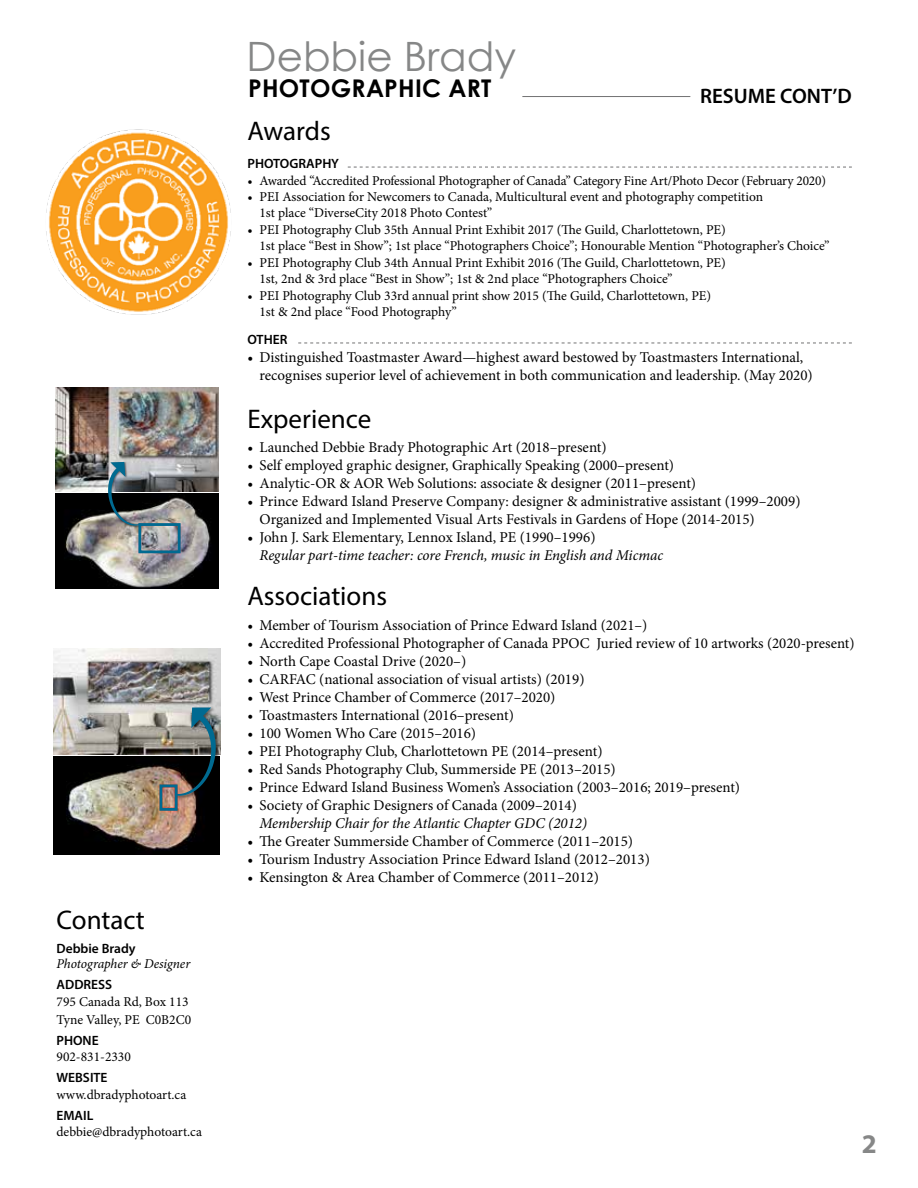
<style>
.page{position:relative;width:918px;height:1188px;background:#fff}
.page>*{position:absolute;margin:0;border:0;box-sizing:border-box;transform-origin:0 0}
.t1{font:40.5px "Century Gothic";color:#868787}
.t2{font:27px "Myriad Pro";color:#000}
.t3{font:700 27px "Myriad Pro";color:#868787}
.t4{font:700 24.45px "Century Gothic";letter-spacing:.01em;color:#000}
.t5{font:600 21px "Myriad Pro";color:#000}
.t6{font:15px/18px "Minion Pro";color:#000}
.t7{font:italic 15px "Minion Pro";letter-spacing:-.005em;color:#000}
.t8{font:13.5px/16.5px "Minion Pro";letter-spacing:-.005em;color:#000}
.t9{font:600 13.5px "Myriad Pro";color:#000}
.t10{font:italic 13.5px "Minion Pro";letter-spacing:-.005em;color:#000}
</style>
<div class="page">
<svg style="left:348px;top:167px;width:504px;height:1px"></svg>
<svg style="left:298px;top:343px;width:554px;height:1px"></svg>
<hr style="left:522px;top:96px;width:168px;height:1px;background:#727273">
<img style="left:56px;top:387px;width:163px;height:104px">
<img style="left:55px;top:494px;width:163px;height:95px">
<div style="left:108px;top:462px;width:34px;height:66px;background:#000;opacity:.5"></div>
<svg style="left:108px;top:462px;width:31px;height:64px;background:#54646c"></svg>
<div style="left:138px;top:523px;width:43px;height:30px;border:3px solid #006a91"></div>
<img style="left:46px;top:129px;width:185px;height:186px">
<img style="left:54px;top:648px;width:166px;height:106px">
<img style="left:54px;top:757px;width:166px;height:97px">
<div style="left:174px;top:707px;width:46px;height:93px;background:#000;opacity:.5"></div>
<svg style="left:175px;top:708px;width:41px;height:88px;background:#4d595c"></svg>
<div style="left:159px;top:785px;width:19px;height:26px;border:3px solid #006a91"></div>
<h2 class="t2" style="left:57px;top:904px;width:90px">Contact</h2>
<p class="t9" style="left:57px;top:940px;width:81px">Debbie Brady</p>
<p class="t10" style="left:57px;top:955px;width:135px">Photographer &amp; Designer</p>
<p class="t9" style="left:57px;top:976px;width:57px">ADDRESS</p>
<p class="t8" style="left:57px;top:992px;width:136px;line-height:18px">795 Canada Rd, Box 113<br>Tyne Valley, PE C0B2C0</p>
<p class="t9" style="left:57px;top:1032px;width:44px">PHONE</p>
<p class="t8" style="left:57px;top:1049px;width:76px">902-831-2330</p>
<p class="t9" style="left:57px;top:1069px;width:53px">WEBSITE</p>
<p class="t8" style="left:57px;top:1086px;width:131px">www.dbradyphotoart.ca</p>
<p class="t9" style="left:57px;top:1107px;width:38px">EMAIL</p>
<p class="t8" style="left:57px;top:1124px;width:147px">debbie@dbradyphotoart.ca</p>
<h1 class="t1" style="left:247px;top:32px;width:271px">Debbie Brady</h1>
<h3 class="t4" style="left:248px;top:73px;width:245px">PHOTOGRAPHIC ART</h3>
<h3 class="t5" style="left:700px;top:82px;width:153px">RESUME CONT’D</h3>
<h2 class="t2" style="left:248px;top:115px;width:85px">Awards</h2>
<p class="t9" style="left:248px;top:155px;width:93px">PHOTOGRAPHY</p>
<p class="t8" style="left:248px;top:172px;width:580px">• Awarded “Accredited Professional Photographer of Canada” Category Fine Art/Photo Decor (February 2020)</p>
<p class="t8" style="left:260px;top:189px;width:505px;text-indent:-12px">• PEI Association for Newcomers to Canada, Multicultural event and photography competition<br>1st place “DiverseCity 2018 Photo Contest”</p>
<p class="t8" style="left:260px;top:221px;width:572px;text-indent:-12px">• PEI Photography Club 35th Annual Print Exhibit 2017 (The Guild, Charlottetown, PE)<br>1st place “Best in Show”; 1st place “Photographers Choice”; Honourable Mention “Photographer’s Choice”</p>
<p class="t8" style="left:260px;top:254px;width:468px;text-indent:-12px">• PEI Photography Club 34th Annual Print Exhibit 2016 (The Guild, Charlottetown, PE)<br>1st, 2nd &amp; 3rd place “Best in Show”; 1st &amp; 2nd place “Photographers Choice”</p>
<p class="t8" style="left:260px;top:287px;width:453px;text-indent:-12px">• PEI Photography Club 33rd annual print show 2015 (The Guild, Charlottetown, PE)<br>1st &amp; 2nd place “Food Photography”</p>
<p class="t9" style="left:248px;top:331px;width:41px">OTHER</p>
<p class="t6" style="left:260px;top:349px;width:555px;text-indent:-12px">• Distinguished Toastmaster Award—highest award bestowed by Toastmasters International, recognises superior level of achievement in both communication and leadership. (May 2020)</p>
<h2 class="t2" style="left:248px;top:402px;width:125px">Experience</h2>
<p class="t6" style="left:248px;top:439px;width:361px">• Launched Debbie Brady Photographic Art (2018–present)</p>
<p class="t6" style="left:248px;top:457px;width:428px">• Self employed graphic designer, Graphically Speaking (2000–present)</p>
<p class="t6" style="left:248px;top:475px;width:450px">• Analytic-OR &amp; AOR Web Solutions: associate &amp; designer (2011–present)</p>
<p class="t6" style="left:260px;top:493px;width:543px;text-indent:-12px">• Prince Edward Island Preserve Company: designer &amp; administrative assistant (1999–2009)<br>Organized and Implemented Visual Arts Festivals in Gardens of Hope (2014-2015)</p>
<p class="t6" style="left:248px;top:529px;width:350px">• John J. Sark Elementary, Lennox Island, PE (1990–1996)</p>
<p class="t7" style="left:260px;top:545px;width:405px">Regular part-time teacher: core French, music in English and Micmac</p>
<h2 class="t2" style="left:248px;top:580px;width:141px">Associations</h2>
<p class="t6" style="left:248px;top:616px;width:401px">• Member of Tourism Association of Prince Edward Island (2021–)</p>
<p class="t6" style="left:248px;top:634px;width:609px">• Accredited Professional Photographer of Canada PPOC Juried review of 10 artworks (2020-present)</p>
<p class="t6" style="left:247px;top:652px;width:220px">• North Cape Coastal Drive (2020–)</p>
<p class="t6" style="left:247px;top:670px;width:339px">• CARFAC (national association of visual artists) (2019)</p>
<p class="t6" style="left:247px;top:688px;width:309px">• West Prince Chamber of Commerce (2017–2020)</p>
<p class="t6" style="left:247px;top:706px;width:268px">• Toastmasters International (2016–present)</p>
<p class="t6" style="left:247px;top:724px;width:230px">• 100 Women Who Care (2015–2016)</p>
<p class="t6" style="left:247px;top:742px;width:357px">• PEI Photography Club, Charlottetown PE (2014–present)</p>
<p class="t6" style="left:247px;top:760px;width:370px">• Red Sands Photography Club, Summerside PE (2013–2015)</p>
<p class="t6" style="left:247px;top:778px;width:494px">• Prince Edward Island Business Women’s Association (2003–2016; 2019–present)</p>
<p class="t6" style="left:247px;top:796px;width:331px">• Society of Graphic Designers of Canada (2009–2014)</p>
<p class="t7" style="left:259px;top:813px;width:329px">Membership Chair for the Atlantic Chapter GDC (2012)</p>
<p class="t6" style="left:247px;top:832px;width:387px">• The Greater Summerside Chamber of Commerce (2011–2015)</p>
<p class="t6" style="left:247px;top:850px;width:404px">• Tourism Industry Association Prince Edward Island (2012–2013)</p>
<p class="t6" style="left:247px;top:868px;width:353px">• Kensington &amp; Area Chamber of Commerce (2011–2012)</p>
<h2 class="t3" style="left:862px;top:1126px;width:16px">2</h2>
</div>
